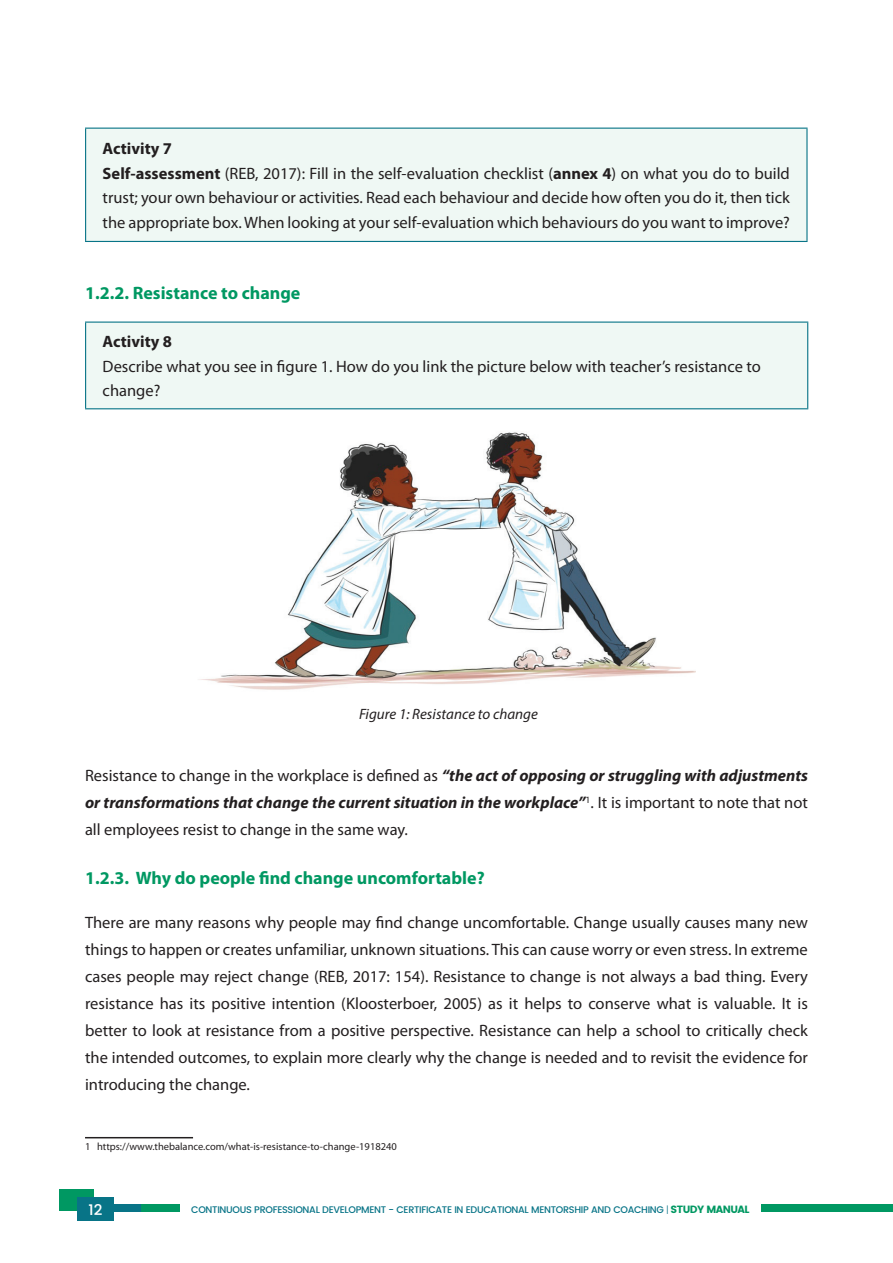
<style>
.page{position:relative;width:893px;height:1263px;background:#fff}
.page>*{position:absolute;margin:0;border:0;box-sizing:border-box;transform-origin:0 0}
.t1{font:700 18px "Myriad Pro";color:#009862}
.t2{font:16.5px/27px "Myriad Pro";color:#231f20}
.t3{font:700 16.5px "Myriad Pro";color:#231f20}
.t4{font:italic 15px "Myriad Pro";color:#231f20}
.t5{font:500 15px "Poppins";color:#fff}
.t6{font:10.5px "Myriad Pro";color:#231f20}
.t7{font:500 9.6px "Poppins";letter-spacing:-.03em;color:#087487}
.s1{font-weight:700}
.s2{font-weight:700;font-style:italic}
.s3{font-weight:300}
.s4{font-weight:700;font-size:10.5px;color:#009862}
</style>
<div class="page">
<div style="left:99px;top:1204px;width:81px;height:8px;background:#087487"></div>
<div style="left:761px;top:1204px;width:132px;height:8px;background:#009862"></div>
<div style="left:141px;top:1204px;width:39px;height:8px;background:#009862"></div>
<div style="left:60px;top:1190px;width:34px;height:21px;background:#009862"></div>
<div style="left:77px;top:1197px;width:37px;height:23px;background:#087487"></div>
<div style="left:86px;top:128px;width:721px;height:113px;background:#eff8f4"></div>
<hr style="left:85px;top:128px;width:722px;height:1px;background:#087487">
<hr style="left:85px;top:129px;width:1px;height:112px;background:#087487">
<hr style="left:806px;top:129px;width:1px;height:112px;background:#087487">
<hr style="left:85px;top:241px;width:722px;height:1px;background:#087487">
<div style="left:86px;top:322px;width:722px;height:87px;background:#eff8f4"></div>
<hr style="left:85px;top:321px;width:723px;height:2px;background:#087487">
<hr style="left:85px;top:323px;width:1px;height:85px;background:#087487">
<hr style="left:807px;top:323px;width:1px;height:85px;background:#087487">
<hr style="left:85px;top:408px;width:723px;height:1px;background:#087487">
<img style="left:199px;top:432px;width:497px;height:258px">
<hr style="left:85px;top:1137px;width:108px;height:1px;background:#231f20">
<p class="t2" style="left:103px;top:136px;width:689px;line-height:24.8px"><span class="s1">Activity 7<br>Self-assessment</span> (REB, 2017): Fill in the self-evaluation checklist (<span class="s1">annex 4</span>) on what you do to build trust; your own behaviour or activities. Read each behaviour and decide how often you do it, then tick the appropriate box. When looking at your self-evaluation which behaviours do you want to improve?</p>
<p class="t1" style="left:85px;top:281px;width:217px">1.2.2. Resistance to change</p>
<p class="t3" style="left:103px;top:331px;width:71px">Activity 8</p>
<p class="t2" style="left:103px;top:353px;width:660px;line-height:24.8px">Describe what you see in figure 1. How do you link the picture below with teacher’s resistance to change?</p>
<p class="t4" style="left:359px;top:705px;width:180px">Figure 1: Resistance to change</p>
<p class="t2" style="left:85px;top:762px;width:724px;text-align:justify">Resistance to change in the workplace is defined as <span class="s2">“the act of opposing or struggling with adjustments or transformations that change the current situation in the workplace”</span><sup>1</sup>. It is important to note that not all employees resist to change in the same way.</p>
<p class="t1" style="left:85px;top:866px;width:401px">1.2.3. Why do people find change uncomfortable?</p>
<p class="t2" style="left:85px;top:908px;width:724px;text-align:justify">There are many reasons why people may find change uncomfortable. Change usually causes many new things to happen or creates unfamiliar, unknown situations. This can cause worry or even stress. In extreme cases people may reject change (REB, 2017: 154). Resistance to change is not always a bad thing. Every resistance has its positive intention (Kloosterboer, 2005) as it helps to conserve what is valuable. It is better to look at resistance from a positive perspective. Resistance can help a school to critically check the intended outcomes, to explain more clearly why the change is needed and to revisit the evidence for introducing the change.</p>
<p class="t6" style="left:85px;top:1140px;width:313px">1 https://www.thebalance.com/what-is-resistance-to-change-1918240</p>
<p class="t5" style="left:89px;top:1199px;width:15px">12</p>
<p class="t7" style="left:191px;top:1202px;width:560px">CONTINUOUS PROFESSIONAL DEVELOPMENT - CERTIFICATE IN EDUCATIONAL MENTORSHIP AND COACHING <span class="s3">|</span> <span class="s4">STUDY MANUAL</span></p>
</div>
